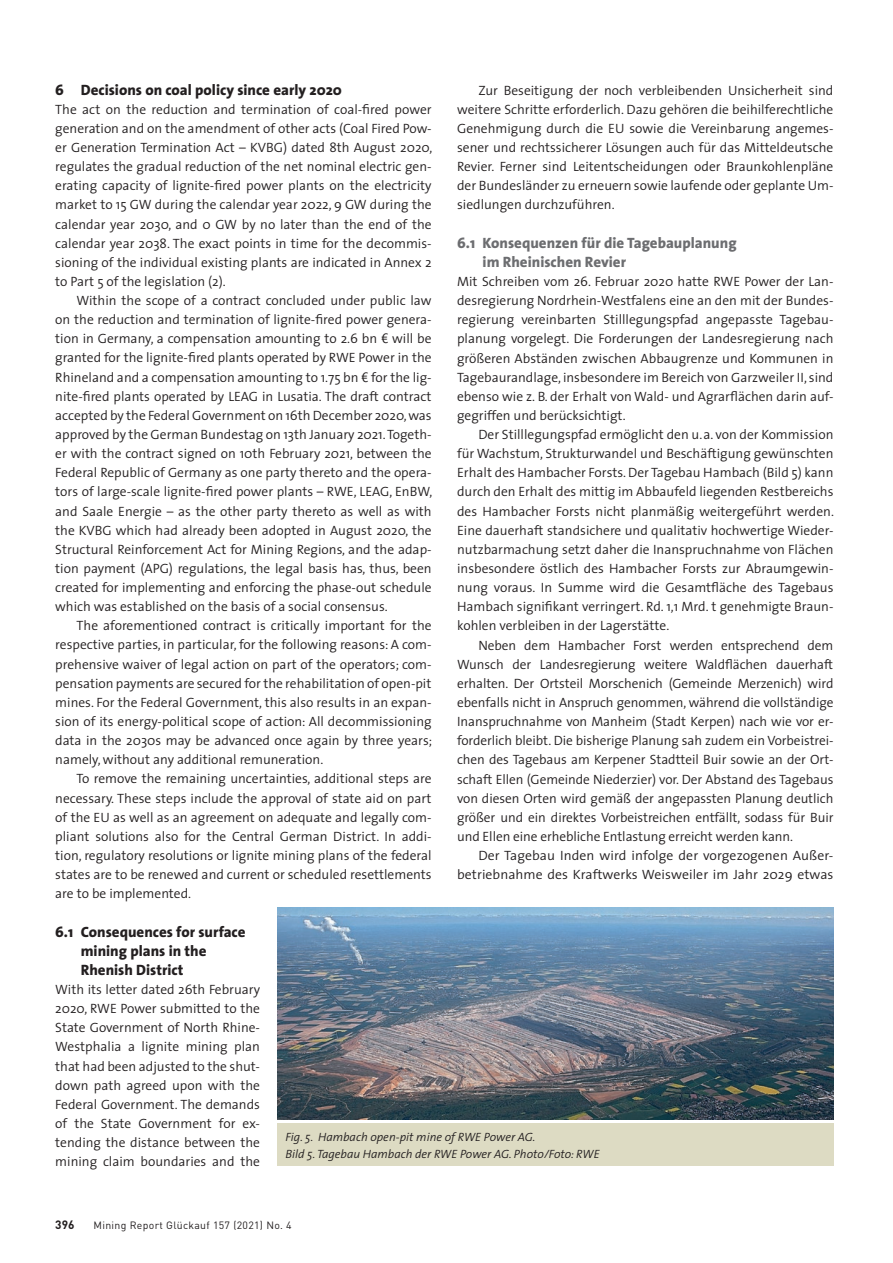
<style>
.page{position:relative;width:893px;height:1263px;background:#fff}
.page>*{position:absolute;margin:0;border:0;box-sizing:border-box;transform-origin:0 0}
.t1{font:800 15px/19.2px "The Sans";color:#231f20}
.t2{font:800 15px/19.2px "The Sans";color:#6c6d70}
.t3{font:300 13.5px/19.2px "The Sans";color:#231f20;text-align:justify}
.t4{font:italic 300 12px/16.5px "The Sans";color:#231f20}
.t5{font:700 12px "DIN";color:#231f20}
.t6{font:10.5px "DIN";letter-spacing:.03em;color:#231f20}
.s1{font-family:"Segoe UI";font-weight:400}
</style>
<div class="page">
<div style="left:277px;top:1124px;width:556px;height:42px;background:#dddbc3"></div>
<img style="left:277px;top:908px;width:556px;height:211px">
<p class="t1" style="left:55px;top:80px;width:288px">6 Decisions on coal policy since early 2020</p>
<p class="t3" style="left:55px;top:99px;width:378px">The act on the reduction and termination of coal-fired power generation and on the amendment of other acts (Coal Fired Pow&shy;er Generation Termination Act – KVBG) dated 8th August 2020, regulates the gradual reduction of the net nominal electric gen&shy;erating capacity of lignite-fired power plants on the electricity market to 15 GW during the calendar year 2022, 9 GW during the calendar year 2030, and 0 GW by no later than the end of the calendar year 2038. The exact points in time for the decommis&shy;sioning of the individual existing plants are indicated in Annex 2 to Part 5 of the legislation (2).</p>
<p class="t3" style="left:55px;top:290px;width:378px;text-indent:21px">Within the scope of a contract concluded under public law on the reduction and termination of lignite-fired power genera&shy;tion in Germany, a compensation amounting to 2.6 bn <span class="s1">€</span> will be granted for the lignite-fired plants operated by RWE Power in the Rhineland and a compensation amounting to 1.75 bn <span class="s1">€</span> for the lig&shy;nite-fired plants operated by LEAG in Lusatia. The draft contract accepted by the Federal Government on 16th December 2020, was approved by the German Bundestag on 13th January 2021. Togeth&shy;er with the contract signed on 10th February 2021, between the Federal Republic of Germany as one party thereto and the opera&shy;tors of large-scale lignite-fired power plants – RWE, LEAG, EnBW, and Saale Energie – as the other party thereto as well as with the KVBG which had already been adopted in August 2020, the Structural Reinforcement Act for Mining Regions, and the adap&shy;tion payment (APG) regulations, the legal basis has, thus, been created for implementing and enforcing the phase-out schedule which was established on the basis of a social consensus.</p>
<p class="t3" style="left:55px;top:616px;width:378px;text-indent:21px">The aforementioned contract is critically important for the respective parties, in particular, for the following reasons: A com&shy;prehensive waiver of legal action on part of the operators; com&shy;pensation payments are secured for the rehabilitation of open-pit mines. For the Federal Government, this also results in an expan&shy;sion of its energy-political scope of action: All decommissioning data in the 2030s may be advanced once again by three years; namely, without any additional remuneration.</p>
<p class="t3" style="left:55px;top:769px;width:378px;text-indent:21px">To remove the remaining uncertainties, additional steps are necessary. These steps include the approval of state aid on part of the EU as well as an agreement on adequate and legally com&shy;pliant solutions also for the Central German District. In addi&shy;tion, regulatory resolutions or lignite mining plans of the federal states are to be renewed and current or scheduled resettlements are to be implemented.</p>
<p class="t1" style="left:81px;top:921px;width:166px;text-indent:-26px">6.1 Consequences for surface mining plans in the<br>Rhenish District</p>
<p class="t3" style="left:55px;top:979px;width:206px">With its letter dated 26th February 2020, RWE Power submitted to the State Government of North Rhine-Westphalia a lignite mining plan that had been adjusted to the shut&shy;down path agreed upon with the Federal Government. The demands of the State Government for ex&shy;tending the distance between the mining claim boundaries and the</p>
<p class="t3" style="left:457px;top:80px;width:378px;text-indent:21px">Zur Beseitigung der noch verbleibenden Unsicherheit sind weitere Schritte erforderlich. Dazu gehören die beihilferechtliche Genehmigung durch die EU sowie die Vereinbarung angemes&shy;sener und rechtssicherer Lösungen auch für das Mitteldeutsche Revier. Ferner sind Leitentscheidungen oder Braunkohlenpläne der Bundesländer zu erneuern sowie laufende oder geplante Um&shy;siedlungen durchzuführen.</p>
<p class="t2" style="left:483px;top:233px;width:255px;text-indent:-26px">6.1 Konsequenzen für die Tagebauplanung im Rheinischen Revier</p>
<p class="t3" style="left:457px;top:271px;width:378px">Mit Schreiben vom 26. Februar 2020 hatte RWE Power der Lan&shy;desregierung Nordrhein-Westfalens eine an den mit der Bundes&shy;regierung vereinbarten Stilllegungspfad angepasste Tagebau&shy;planung vorgelegt. Die Forderungen der Landesregierung nach größeren Abständen zwischen Abbaugrenze und Kommunen in Tagebaurandlage, insbesondere im Bereich von Garzweiler II, sind ebenso wie z. B. der Erhalt von Wald- und Agrarflächen darin auf&shy;gegriffen und berücksichtigt.</p>
<p class="t3" style="left:457px;top:424px;width:378px;text-indent:21px">Der Stilllegungspfad ermöglicht den u.a. von der Kommission für Wachstum, Strukturwandel und Beschäftigung gewünschten Erhalt des Hambacher Forsts. Der Tagebau Hambach (Bild 5) kann durch den Erhalt des mittig im Abbaufeld liegenden Restbereichs des Hambacher Forsts nicht planmäßig weitergeführt werden.<br>Eine dauerhaft standsichere und qualitativ hochwertige Wieder&shy;nutzbarmachung setzt daher die Inanspruchnahme von Flächen insbesondere östlich des Hambacher Forsts zur Abraumgewin&shy;nung voraus. In Summe wird die Gesamtfläche des Tagebaus Hambach signifikant verringert. Rd. 1,1 Mrd. t genehmigte Braun&shy;kohlen verbleiben in der Lagerstätte.</p>
<p class="t3" style="left:457px;top:635px;width:378px;text-indent:21px">Neben dem Hambacher Forst werden entsprechend dem Wunsch der Landesregierung weitere Waldflächen dauerhaft erhalten. Der Ortsteil Morschenich (Gemeinde Merzenich) wird ebenfalls nicht in Anspruch genommen, während die vollständige Inanspruchnahme von Manheim (Stadt Kerpen) nach wie vor er&shy;forderlich bleibt. Die bisherige Planung sah zudem ein Vorbeistrei&shy;chen des Tagebaus am Kerpener Stadtteil Buir sowie an der Ort&shy;schaft Ellen (Gemeinde Niederzier) vor. Der Abstand des Tagebaus von diesen Orten wird gemäß der angepassten Planung deutlich größer und ein direktes Vorbeistreichen entfällt, sodass für Buir und Ellen eine erhebliche Entlastung erreicht werden kann.</p>
<p class="t3" style="left:457px;top:845px;width:378px;text-align:right">Der Tagebau Inden wird infolge der vorgezogenen Außer&shy;betriebnahme des Kraftwerks Weisweiler im Jahr 2029 etwas</p>
<p class="t4" style="left:286px;top:1128px;width:316px">Fig. 5. Hambach open-pit mine of RWE Power AG.<br>Bild 5. Tagebau Hambach der RWE Power AG. Photo/Foto: RWE</p>
<p class="t5" style="left:55px;top:1217px;width:21px">396</p>
<p class="t6" style="left:94px;top:1218px;width:200px">Mining Report Glückauf 157 (2021) No. 4</p>
</div>
